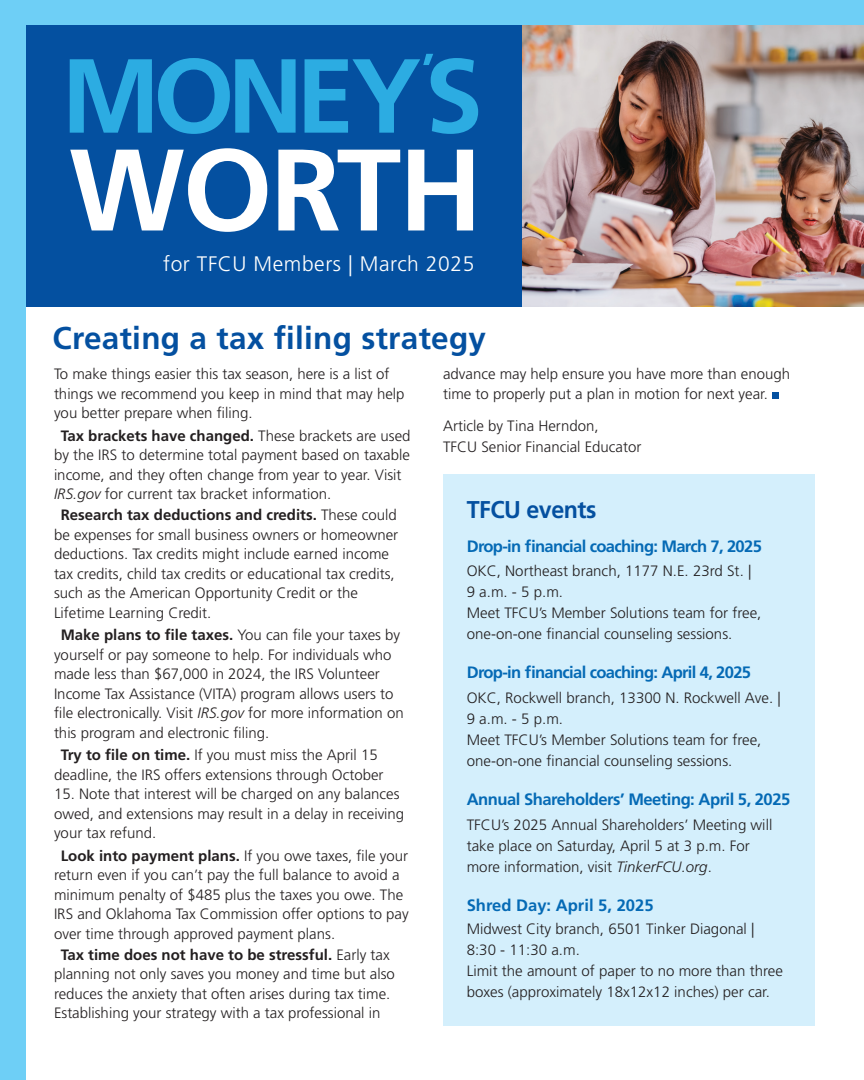
<style>
.page{position:relative;width:864px;height:1080px;background:#fff}
.page>*{position:absolute;margin:0;border:0;box-sizing:border-box;transform-origin:0 0}
.Title_Headline_2{font:700 115.8px "Frutiger LT Std";letter-spacing:-.02em;color:#fff}
.Title_Headline_1{font:700 105.15px "Frutiger LT Std";letter-spacing:-.07em;color:#2cace2}
.Main_Headlines{font:700 31.5px "Frutiger LT Std";letter-spacing:.01em;color:#0450a0}
.Secondary_Headlines{font:700 24.3px "Frutiger LT Std";letter-spacing:-.02em;color:#0450a0;scale:.96 1}
.Issue_Number_Style{font:300 21px "Frutiger LT Std";letter-spacing:.03em;color:#fff}
.Event_Subheader{font:700 16.5px "Frutiger LT Std";letter-spacing:-.04em;color:#056ab5}
.Event_Subheader-2{font:700 16.5px "Frutiger LT Std";color:#056ab5}
.Body_Copy_-_Front_-_White{font:300 15px/19.5px "Frutiger LT Std";color:#231f20}
.Event_Details_-_Front{font:300 15px/21px "Frutiger LT Std";color:#231f20}
.First_Paragraph_-_Front_-_White{font:300 15px/19.5px "Frutiger LT Std";color:#231f20}
.s1{font-weight:700}
.s2{font-style:italic}
</style>
<div class="page">
<img style="left:522px;top:25px;width:342px;height:282px">
<div style="left:772px;top:392px;width:7px;height:7px;background:#0450a0"></div>
<div style="left:0;top:0;width:522px;height:307px;background:#0450a0"></div>
<div style="left:0;top:0;width:864px;height:25px;background:#6ecff6"></div>
<div style="left:0;top:0;width:26px;height:1080px;background:#6ecff6"></div>
<svg style="left:423px;top:54px;width:10px;height:11px"></svg>
<div style="left:443px;top:474px;width:371px;height:552px;background:#d4effc"></div>
<p class="Title_Headline_1" style="left:61px;top:34px;width:423px">MONEYS</p>
<p class="Title_Headline_2" style="left:69px;top:122px;width:415px">WORTH</p>
<p class="Issue_Number_Style" style="left:163px;top:252px;width:313px">for TFCU Members | March 2025</p>
<p class="Main_Headlines" style="left:52px;top:319px;width:435px">Creating a tax filing strategy</p>
<p class="First_Paragraph_-_Front_-_White" style="left:54px;top:365px;width:352px">To make things easier this tax season, here is a list of things we recommend you keep in mind that may help you better prepare when filing.</p>
<p class="Body_Copy_-_Front_-_White" style="left:54px;top:426px;width:358px;text-indent:7px"><span class="s1">Tax brackets have changed.</span> These brackets are used by the IRS to determine total payment based on taxable income, and they often change from year to year. Visit <span class="s2">IRS.gov</span> for current tax bracket information.</p>
<p class="Body_Copy_-_Front_-_White" style="left:54px;top:506px;width:346px;text-indent:7px"><span class="s1">Research tax deductions and credits.</span> These could be expenses for small business owners or homeowner deductions. Tax credits might include earned income tax credits, child tax credits or educational tax credits, such as the American Opportunity Credit or the Lifetime Learning Credit.</p>
<p class="Body_Copy_-_Front_-_White" style="left:54px;top:626px;width:351px;text-indent:7px"><span class="s1">Make plans to file taxes.</span> You can file your taxes by yourself or pay someone to help. For individuals who made less than $67,000 in 2024, the IRS Volunteer Income Tax Assistance (VITA) program allows users to file electronically. Visit <span class="s2">IRS.gov</span> for more information on this program and electronic filing.</p>
<p class="Body_Copy_-_Front_-_White" style="left:54px;top:746px;width:331px;text-align:center"><span class="s1">Try to file on time.</span> If you must miss the April 15 deadline, the IRS offers extensions through October</p>
<p class="Body_Copy_-_Front_-_White" style="left:54px;top:785px;width:352px">15. Note that interest will be charged on any balances owed, and extensions may result in a delay in receiving your tax refund.</p>
<p class="Body_Copy_-_Front_-_White" style="left:54px;top:846px;width:356px;text-indent:7px"><span class="s1">Look into payment plans.</span> If you owe taxes, file your return even if you can’t pay the full balance to avoid a minimum penalty of $485 plus the taxes you owe. The IRS and Oklahoma Tax Commission offer options to pay over time through approved payment plans.</p>
<p class="Body_Copy_-_Front_-_White" style="left:54px;top:945px;width:342px;text-indent:7px"><span class="s1">Tax time does not have to be stressful.</span> Early tax planning not only saves you money and time but also reduces the anxiety that often arises during tax time.<br>Establishing your strategy with a tax professional in</p>
<p class="Body_Copy_-_Front_-_White" style="left:443px;top:365px;width:349px">advance may help ensure you have more than enough time to properly put a plan in motion for next year.</p>
<p class="First_Paragraph_-_Front_-_White" style="left:443px;top:416px;width:157px">Article by Tina Herndon,</p>
<p class="First_Paragraph_-_Front_-_White" style="left:443px;top:437px;width:200px">TFCU Senior Financial Educator</p>
<p class="Secondary_Headlines" style="left:467px;top:495px;width:137px">TFCU events</p>
<p class="Event_Subheader" style="left:467px;top:537px;width:297px">Drop-in financial coaching: March 7, 2025</p>
<p class="Event_Details_-_Front" style="left:467px;top:561px;width:286px">OKC, Northeast branch, 1177 N.E. 23rd St. |</p>
<p class="Event_Details_-_Front" style="left:467px;top:582px;width:98px">9 a.m. - 5 p.m.</p>
<p class="Event_Details_-_Front" style="left:467px;top:603px;width:296px">Meet TFCU’s Member Solutions team for free, one-on-one financial counseling sessions.</p>
<p class="Event_Subheader" style="left:467px;top:663px;width:286px">Drop-in financial coaching: April 4, 2025</p>
<p class="Event_Details_-_Front" style="left:467px;top:688px;width:316px">OKC, Rockwell branch, 13300 N. Rockwell Ave. |</p>
<p class="Event_Details_-_Front" style="left:467px;top:709px;width:98px">9 a.m. - 5 p.m.</p>
<p class="Event_Details_-_Front" style="left:467px;top:730px;width:296px">Meet TFCU’s Member Solutions team for free, one-on-one financial counseling sessions.</p>
<p class="Event_Subheader" style="left:467px;top:790px;width:325px">Annual Shareholders’ Meeting: April 5, 2025</p>
<p class="Event_Details_-_Front" style="left:467px;top:814px;width:307px">TFCU’s 2025 Annual Shareholders’ Meeting will take place on Saturday, April 5 at 3 p.m. For more information, visit <span class="s2">TinkerFCU.org</span>.</p>
<p class="Event_Subheader-2" style="left:467px;top:895px;width:188px">Shred Day: April 5, 2025</p>
<p class="Event_Details_-_Front" style="left:467px;top:919px;width:289px">Midwest City branch, 6501 Tinker Diagonal |<br>8:30 - 11:30 a.m.</p>
<p class="Event_Details_-_Front" style="left:467px;top:961px;width:318px">Limit the amount of paper to no more than three boxes (approximately 18x12x12 inches) per car.</p>
</div>
